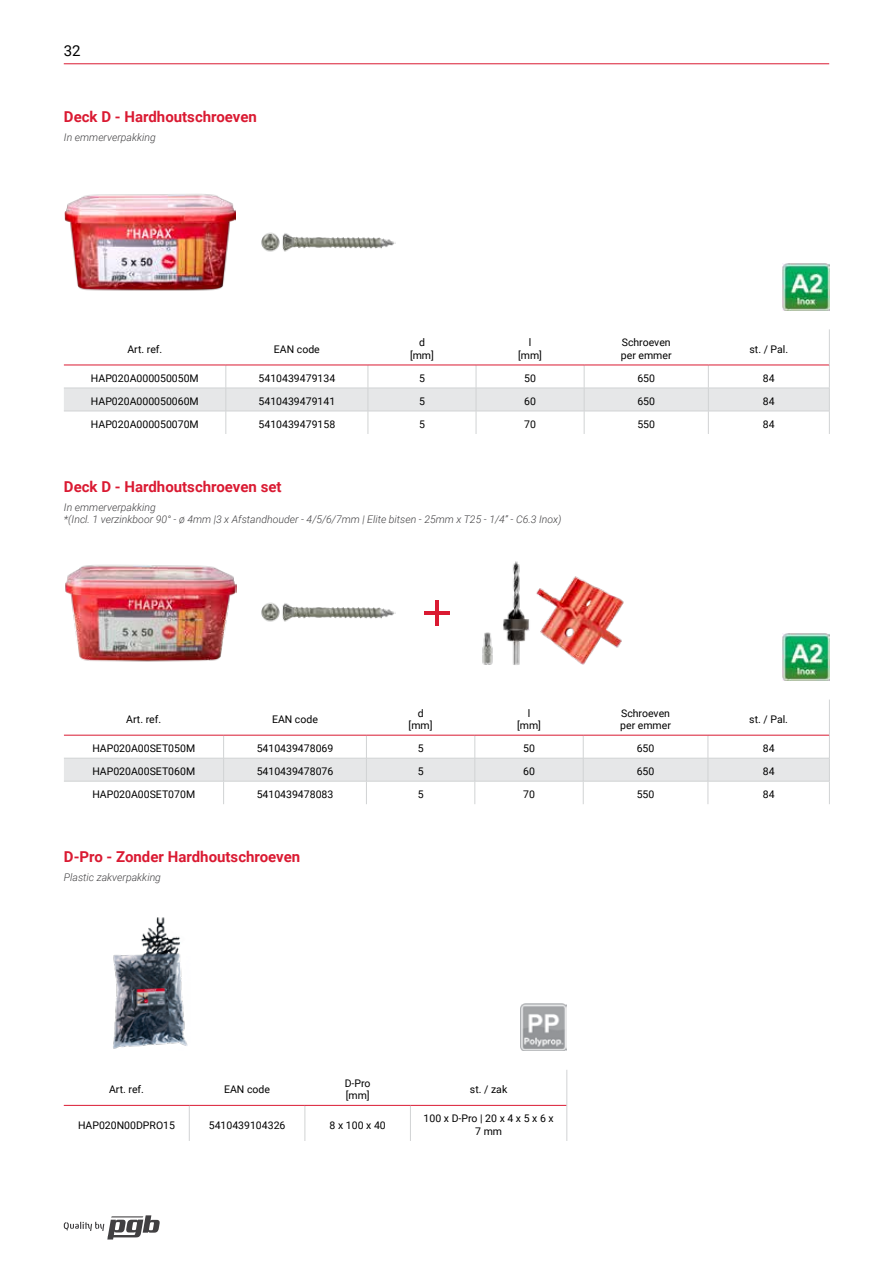
<style>
.page{position:relative;width:893px;height:1263px;background:#fff}
.page>*{position:absolute;margin:0;border:0;box-sizing:border-box;transform-origin:0 0}
.t1{font:700 15px "Roboto";color:#da1a32}
.t2{font:15px "Roboto";color:#000}
.t3{font:10.5px/12.6px "Roboto";color:#000;text-align:center}
.t4{font:italic 300 10.5px/12.6px "Roboto";color:#414042}
</style>
<div class="page">
<svg style="left:64px;top:1215px;width:96px;height:24px"></svg>
<hr style="left:64px;top:64px;width:765px;height:1px;background:#da1a32">
<img style="left:261px;top:232px;width:134px;height:20px">
<img style="left:65px;top:194px;width:171px;height:97px">
<img style="left:782px;top:264px;width:47px;height:46px">
<svg style="left:64px;top:365px;width:766px;height:69px"></svg>
<hr style="left:64px;top:365px;width:162px;height:1px;background:#da1a32">
<hr style="left:226px;top:365px;width:142px;height:1px;background:#da1a32">
<hr style="left:368px;top:365px;width:108px;height:1px;background:#da1a32">
<hr style="left:476px;top:365px;width:108px;height:1px;background:#da1a32">
<hr style="left:584px;top:365px;width:124px;height:1px;background:#da1a32">
<hr style="left:708px;top:365px;width:121px;height:1px;background:#da1a32">
<hr style="left:829px;top:329px;width:1px;height:36px;background:#d1d3d4">
<img style="left:113px;top:917px;width:75px;height:132px">
<img style="left:520px;top:1004px;width:47px;height:47px">
<hr style="left:189px;top:1105px;width:1px;height:36px;background:#d1d3d4">
<hr style="left:305px;top:1105px;width:1px;height:36px;background:#d1d3d4">
<hr style="left:410px;top:1105px;width:1px;height:36px;background:#d1d3d4">
<hr style="left:64px;top:1105px;width:125px;height:1px;background:#da1a32">
<hr style="left:189px;top:1105px;width:116px;height:1px;background:#da1a32">
<hr style="left:305px;top:1105px;width:105px;height:1px;background:#da1a32">
<hr style="left:410px;top:1105px;width:157px;height:1px;background:#da1a32">
<hr style="left:567px;top:1070px;width:1px;height:35px;background:#d1d3d4">
<hr style="left:567px;top:1105px;width:1px;height:36px;background:#d1d3d4">
<img style="left:261px;top:602px;width:135px;height:20px">
<img style="left:65px;top:565px;width:172px;height:97px">
<img style="left:782px;top:634px;width:47px;height:46px">
<svg style="left:64px;top:735px;width:766px;height:69px"></svg>
<hr style="left:64px;top:735px;width:160px;height:1px;background:#da1a32">
<hr style="left:224px;top:735px;width:142px;height:1px;background:#da1a32">
<hr style="left:366px;top:735px;width:109px;height:1px;background:#da1a32">
<hr style="left:475px;top:735px;width:108px;height:1px;background:#da1a32">
<hr style="left:583px;top:735px;width:125px;height:1px;background:#da1a32">
<hr style="left:708px;top:735px;width:121px;height:1px;background:#da1a32">
<hr style="left:829px;top:699px;width:1px;height:36px;background:#d1d3d4">
<img style="left:482px;top:561px;width:142px;height:104px">
<hr style="left:436px;top:600px;width:3px;height:25px;background:#da1a32">
<hr style="left:425px;top:611px;width:25px;height:3px;background:#da1a32">
<h1 class="t2" style="left:64px;top:40px;width:18px">32</h1>
<h1 class="t1" style="left:64px;top:106px;width:195px">Deck D - Hardhoutschroeven</h1>
<p class="t4" style="left:64px;top:130px;width:93px">In emmerverpakking</p>
<p class="t3" style="left:127px;top:342px;width:36px">Art. ref.</p>
<p class="t3" style="left:274px;top:342px;width:47px">EAN code</p>
<p class="t3" style="left:410px;top:336px;width:25px">d [mm]</p>
<p class="t3" style="left:518px;top:336px;width:25px">l [mm]</p>
<p class="t3" style="left:621px;top:336px;width:52px;text-align:left">Schroeven per emmer</p>
<p class="t3" style="left:749px;top:342px;width:40px">st. / Pal.</p>
<p class="t3" style="left:91px;top:372px;width:109px">HAP020A000050050M</p>
<p class="t3" style="left:259px;top:372px;width:78px">5410439479134</p>
<p class="t3" style="left:419px;top:372px;width:7px">5</p>
<p class="t3" style="left:524px;top:372px;width:13px">50</p>
<p class="t3" style="left:637px;top:372px;width:19px">650</p>
<p class="t3" style="left:763px;top:372px;width:13px">84</p>
<p class="t3" style="left:91px;top:395px;width:109px">HAP020A000050060M</p>
<p class="t3" style="left:259px;top:395px;width:78px">5410439479141</p>
<p class="t3" style="left:419px;top:395px;width:7px">5</p>
<p class="t3" style="left:524px;top:395px;width:13px">60</p>
<p class="t3" style="left:637px;top:395px;width:19px">650</p>
<p class="t3" style="left:763px;top:395px;width:13px">84</p>
<p class="t3" style="left:91px;top:418px;width:109px">HAP020A000050070M</p>
<p class="t3" style="left:259px;top:418px;width:78px">5410439479158</p>
<p class="t3" style="left:419px;top:418px;width:7px">5</p>
<p class="t3" style="left:524px;top:418px;width:13px">70</p>
<p class="t3" style="left:637px;top:418px;width:19px">550</p>
<p class="t3" style="left:763px;top:418px;width:13px">84</p>
<h1 class="t1" style="left:64px;top:476px;width:219px">Deck D - Hardhoutschroeven set</h1>
<p class="t4" style="left:64px;top:500px;width:499px">In emmerverpakking<br>*(Incl. 1 verzinkboor 90° - ø 4mm |3 x Afstandhouder - 4/5/6/7mm | Elite bitsen - 25mm x T25 - 1/4” - C6.3 Inox)</p>
<p class="t3" style="left:126px;top:712px;width:36px">Art. ref.</p>
<p class="t3" style="left:272px;top:712px;width:47px">EAN code</p>
<p class="t3" style="left:409px;top:706px;width:25px">d [mm]</p>
<p class="t3" style="left:517px;top:706px;width:25px">l [mm]</p>
<p class="t3" style="left:620px;top:706px;width:52px;text-align:left">Schroeven per emmer</p>
<p class="t3" style="left:749px;top:712px;width:40px">st. / Pal.</p>
<p class="t3" style="left:92px;top:742px;width:104px">HAP020A00SET050M</p>
<p class="t3" style="left:257px;top:742px;width:78px">5410439478069</p>
<p class="t3" style="left:418px;top:742px;width:7px">5</p>
<p class="t3" style="left:523px;top:742px;width:13px">50</p>
<p class="t3" style="left:637px;top:742px;width:19px">650</p>
<p class="t3" style="left:763px;top:742px;width:13px">84</p>
<p class="t3" style="left:92px;top:765px;width:104px">HAP020A00SET060M</p>
<p class="t3" style="left:257px;top:765px;width:78px">5410439478076</p>
<p class="t3" style="left:418px;top:765px;width:7px">5</p>
<p class="t3" style="left:523px;top:765px;width:13px">60</p>
<p class="t3" style="left:637px;top:765px;width:19px">650</p>
<p class="t3" style="left:763px;top:765px;width:13px">84</p>
<p class="t3" style="left:92px;top:788px;width:104px">HAP020A00SET070M</p>
<p class="t3" style="left:257px;top:788px;width:78px">5410439478083</p>
<p class="t3" style="left:418px;top:788px;width:7px">5</p>
<p class="t3" style="left:523px;top:788px;width:13px">70</p>
<p class="t3" style="left:637px;top:788px;width:19px">550</p>
<p class="t3" style="left:763px;top:788px;width:13px">84</p>
<h1 class="t1" style="left:64px;top:846px;width:238px">D-Pro - Zonder Hardhoutschroeven</h1>
<p class="t4" style="left:64px;top:870px;width:99px">Plastic zakverpakking</p>
<p class="t3" style="left:109px;top:1083px;width:36px">Art. ref.</p>
<p class="t3" style="left:224px;top:1083px;width:47px">EAN code</p>
<p class="t3" style="left:345px;top:1076px;width:27px;text-align:left">D-Pro [mm]</p>
<p class="t3" style="left:470px;top:1083px;width:39px">st. / zak</p>
<p class="t3" style="left:78px;top:1118px;width:99px">HAP020N00DPRO15</p>
<p class="t3" style="left:209px;top:1118px;width:78px">5410439104326</p>
<p class="t3" style="left:330px;top:1118px;width:58px">8 x 100 x 40</p>
<p class="t3" style="left:424px;top:1112px;width:132px">100 x D-Pro | 20 x 4 x 5 x 6 x<br>7 mm</p>
</div>
